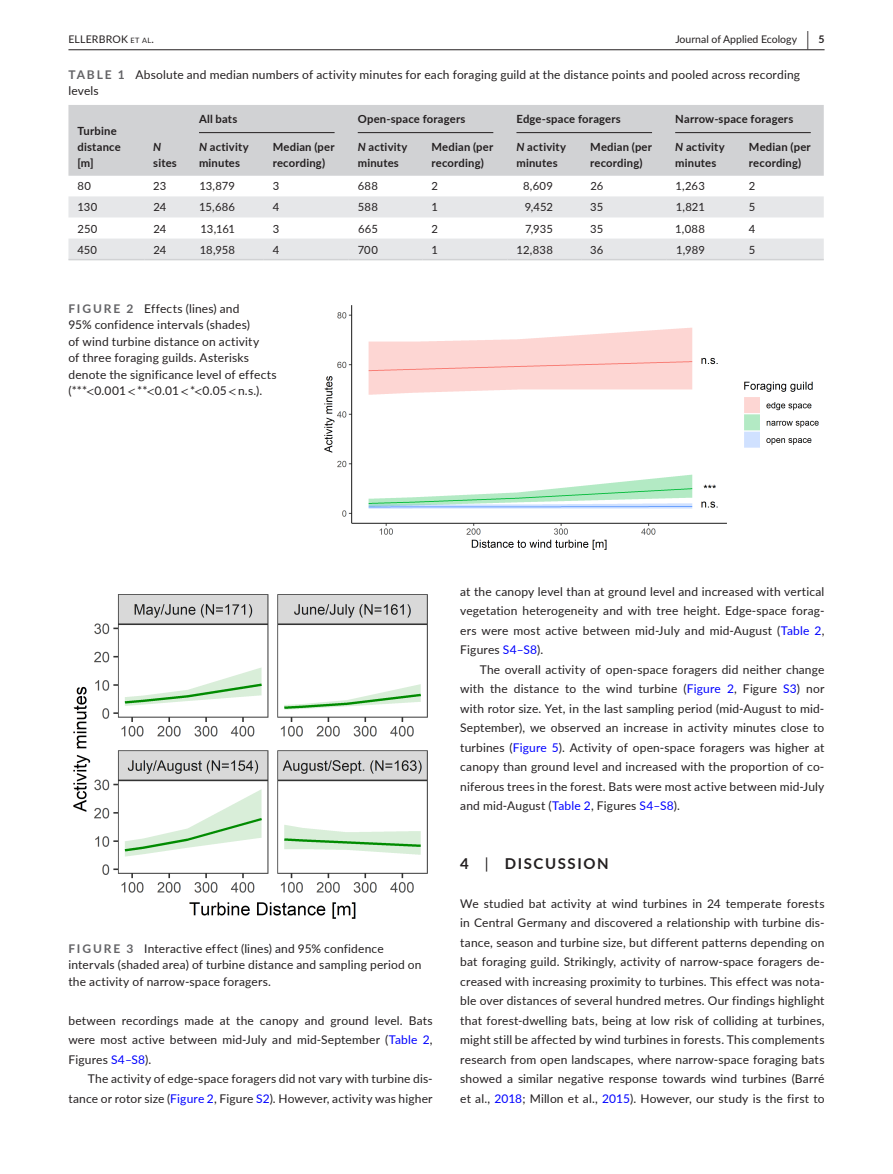
<style>
.page{position:relative;width:893px;height:1174px;background:#fff}
.page>*{position:absolute;margin:0;border:0;box-sizing:border-box;transform-origin:0 0}
.t1{font:700 15px "Lato";letter-spacing:.11em;color:#231f20}
.t2{font:12px/19.5px "Lato";letter-spacing:.015em;color:#231f20;text-align:justify}
.t3{font:700 11.25px/15.8px "Lato";letter-spacing:.015em;color:#231f20}
.t4{font:11.25px "Lato";letter-spacing:.005em;color:#231f20}
.t5{font:italic 700 11.25px "Lato";color:#231f20}
.t6{font:10.5px "Lato";color:#231f20}
.t7{font:10.5px "Lato";letter-spacing:.02em;color:#231f20}
.s1{font-size:7.35px}
.s2{font-style:inherit}
.s3{font-weight:700;font-size:19.5px}
.s4{font-weight:700}
.s5{font-weight:700;color:#636366}
.s6{font-style:italic}
.s7{font-family:"STIX"}
.s8{color:#00f}
.s9{font-weight:400}
</style>
<div class="page">
<hr style="left:68px;top:49px;width:756px;height:1px;background:#231f20">
<div style="left:68px;top:105px;width:756px;height:71px;background:#d1d2d4"></div>
<svg style="left:68px;top:196px;width:756px;height:63px;fill:#e6e7e9"></svg>
<hr style="left:68px;top:259px;width:76px;height:1px;background:#d1d2d4">
<hr style="left:144px;top:259px;width:46px;height:1px;background:#d1d2d4">
<hr style="left:190px;top:259px;width:74px;height:1px;background:#d1d2d4">
<hr style="left:264px;top:259px;width:85px;height:1px;background:#d1d2d4">
<hr style="left:349px;top:259px;width:73px;height:1px;background:#d1d2d4">
<hr style="left:422px;top:259px;width:85px;height:1px;background:#d1d2d4">
<hr style="left:507px;top:259px;width:74px;height:1px;background:#d1d2d4">
<hr style="left:581px;top:259px;width:85px;height:1px;background:#d1d2d4">
<hr style="left:666px;top:259px;width:74px;height:1px;background:#d1d2d4">
<hr style="left:740px;top:259px;width:84px;height:1px;background:#d1d2d4">
<hr style="left:199px;top:132px;width:136px;height:1px;background:#231f20">
<hr style="left:358px;top:132px;width:135px;height:1px;background:#231f20">
<hr style="left:516px;top:132px;width:136px;height:1px;background:#231f20">
<hr style="left:675px;top:132px;width:136px;height:1px;background:#231f20">
<img style="left:324px;top:305px;width:495px;height:245px">
<img style="left:73px;top:594px;width:355px;height:325px">
<p class="t7" style="left:68px;top:31px;width:87px">ELLERBROK <span class="s1">et al</span><span class="s2">.</span></p>
<p class="t6" style="left:675px;top:31px;width:151px">Journal of Applied Ecology <span class="s3">|</span> <span class="s4">5</span></p>
<p class="t2" style="left:68px;top:66px;width:733px;line-height:16.5px"><span class="s5">TABLE 1</span> Absolute and median numbers of activity minutes for each foraging guild at the distance points and pooled across recording levels</p>
<p class="t3" style="left:77px;top:122px;width:45px">Turbine distance [m]</p>
<p class="t3" style="left:199px;top:111px;width:40px">All bats</p>
<p class="t3" style="left:358px;top:111px;width:109px">Open-space foragers</p>
<p class="t3" style="left:516px;top:111px;width:106px">Edge-space foragers</p>
<p class="t3" style="left:675px;top:111px;width:120px">Narrow-space foragers</p>
<p class="t3" style="left:199px;top:138px;width:51px"><span class="s6">N</span> activity minutes</p>
<p class="t3" style="left:273px;top:138px;width:63px">Median (per recording)</p>
<p class="t3" style="left:358px;top:138px;width:51px"><span class="s6">N</span> activity minutes</p>
<p class="t3" style="left:431px;top:138px;width:63px">Median (per recording)</p>
<p class="t3" style="left:516px;top:138px;width:51px"><span class="s6">N</span> activity minutes</p>
<p class="t3" style="left:590px;top:138px;width:63px">Median (per recording)</p>
<p class="t3" style="left:675px;top:138px;width:51px"><span class="s6">N</span> activity minutes</p>
<p class="t3" style="left:749px;top:138px;width:63px">Median (per recording)</p>
<p class="t5" style="left:153px;top:138px;width:10px">N</p>
<p class="t3" style="left:153px;top:154px;width:25px">sites</p>
<p class="t4" style="left:77px;top:178px;width:15px">80</p>
<p class="t4" style="left:153px;top:178px;width:15px">23</p>
<p class="t4" style="left:199px;top:178px;width:37px">13,879</p>
<p class="t4" style="left:273px;top:178px;width:8px">3</p>
<p class="t4" style="left:358px;top:178px;width:22px">688</p>
<p class="t4" style="left:431px;top:178px;width:8px">2</p>
<p class="t4" style="left:523px;top:178px;width:31px">8,609</p>
<p class="t4" style="left:590px;top:178px;width:14px">26</p>
<p class="t4" style="left:675px;top:178px;width:31px">1,263</p>
<p class="t4" style="left:749px;top:178px;width:8px">2</p>
<p class="t4" style="left:77px;top:199px;width:21px">130</p>
<p class="t4" style="left:154px;top:199px;width:14px">24</p>
<p class="t4" style="left:199px;top:199px;width:38px">15,686</p>
<p class="t4" style="left:273px;top:199px;width:8px">4</p>
<p class="t4" style="left:358px;top:199px;width:22px">588</p>
<p class="t4" style="left:431px;top:199px;width:8px">1</p>
<p class="t4" style="left:525px;top:199px;width:29px">9,452</p>
<p class="t4" style="left:590px;top:199px;width:15px">35</p>
<p class="t4" style="left:676px;top:199px;width:31px">1,821</p>
<p class="t4" style="left:749px;top:199px;width:8px">5</p>
<p class="t4" style="left:77px;top:220px;width:21px">250</p>
<p class="t4" style="left:154px;top:220px;width:14px">24</p>
<p class="t4" style="left:200px;top:220px;width:36px">13,161</p>
<p class="t4" style="left:273px;top:220px;width:8px">3</p>
<p class="t4" style="left:358px;top:220px;width:21px">665</p>
<p class="t4" style="left:431px;top:220px;width:8px">2</p>
<p class="t4" style="left:525px;top:220px;width:29px">7,935</p>
<p class="t4" style="left:590px;top:220px;width:15px">35</p>
<p class="t4" style="left:675px;top:220px;width:31px">1,088</p>
<p class="t4" style="left:749px;top:220px;width:8px">4</p>
<p class="t4" style="left:77px;top:241px;width:21px">450</p>
<p class="t4" style="left:154px;top:241px;width:14px">24</p>
<p class="t4" style="left:200px;top:241px;width:37px">18,958</p>
<p class="t4" style="left:273px;top:241px;width:8px">4</p>
<p class="t4" style="left:358px;top:241px;width:22px">700</p>
<p class="t4" style="left:431px;top:241px;width:8px">1</p>
<p class="t4" style="left:516px;top:241px;width:38px">12,838</p>
<p class="t4" style="left:590px;top:241px;width:15px">36</p>
<p class="t4" style="left:676px;top:241px;width:30px">1,989</p>
<p class="t4" style="left:749px;top:241px;width:8px">5</p>
<p class="t2" style="left:68px;top:300px;width:210px;line-height:16.5px;text-align:left"><span class="s5">FIGURE 2</span> Effects (lines) and<br>95% confidence intervals (shades)<br>of wind turbine distance on activity<br>of three foraging guilds. Asterisks denote the significance level of effects (***<span class="s7">&lt;</span>0.001 <span class="s7">&lt;</span> **<span class="s7">&lt;</span>0.01 <span class="s7">&lt;</span> *<span class="s7">&lt;</span>0.05 <span class="s7">&lt;</span> n.s.).</p>
<p class="t2" style="left:68px;top:939px;width:355px;line-height:16.5px;text-align:left"><span class="s5">FIGURE 3</span> Interactive effect (lines) and 95% confidence intervals (shaded area) of turbine distance and sampling period on the activity of narrow-space foragers.</p>
<p class="t2" style="left:68px;top:1010px;width:366px">between recordings made at the canopy and ground level. Bats were most active between mid-July and mid-September (<span class="s8">Table 2</span>, Figures <span class="s8">S4–S8</span>).</p>
<p class="t2" style="left:68px;top:1068px;width:366px;text-align:right">The activity of edge-space foragers did not vary with turbine dis&shy;tance or rotor size (<span class="s8">Figure 2</span>, Figure <span class="s8">S2</span>). However, activity was higher</p>
<p class="t2" style="left:460px;top:581px;width:366px">at the canopy level than at ground level and increased with vertical vegetation heterogeneity and with tree height. Edge-space forag&shy;ers were most active between mid-July and mid-August (<span class="s8">Table 2</span>, Figures <span class="s8">S4–S8</span>).</p>
<p class="t2" style="left:460px;top:659px;width:366px;text-indent:20px">The overall activity of open-space foragers did neither change with the distance to the wind turbine (<span class="s8">Figure 2</span>, Figure <span class="s8">S3</span>) nor with rotor size. Yet, in the last sampling period (mid-August to mid-September), we observed an increase in activity minutes close to turbines (<span class="s8">Figure 5</span>). Activity of open-space foragers was higher at canopy than ground level and increased with the proportion of co&shy;niferous trees in the forest. Bats were most active between mid-July and mid-August (<span class="s8">Table 2</span>, Figures <span class="s8">S4–S8</span>).</p>
<p class="t1" style="left:460px;top:852px;width:150px">4 <span class="s9">|</span> DISCUSSION</p>
<p class="t2" style="left:460px;top:893px;width:366px">We studied bat activity at wind turbines in 24 temperate forests in Central Germany and discovered a relationship with turbine dis&shy;tance, season and turbine size, but different patterns depending on bat foraging guild. Strikingly, activity of narrow-space foragers de&shy;creased with increasing proximity to turbines. This effect was nota&shy;ble over distances of several hundred metres. Our findings highlight that forest-dwelling bats, being at low risk of colliding at turbines, might still be affected by wind turbines in forests. This complements research from open landscapes, where narrow-space foraging bats showed a similar negative response towards wind turbines (Barré et al., <span class="s8">2018</span>; Millon et al., <span class="s8">2015</span>). However, our study is the first to</p>
</div>
